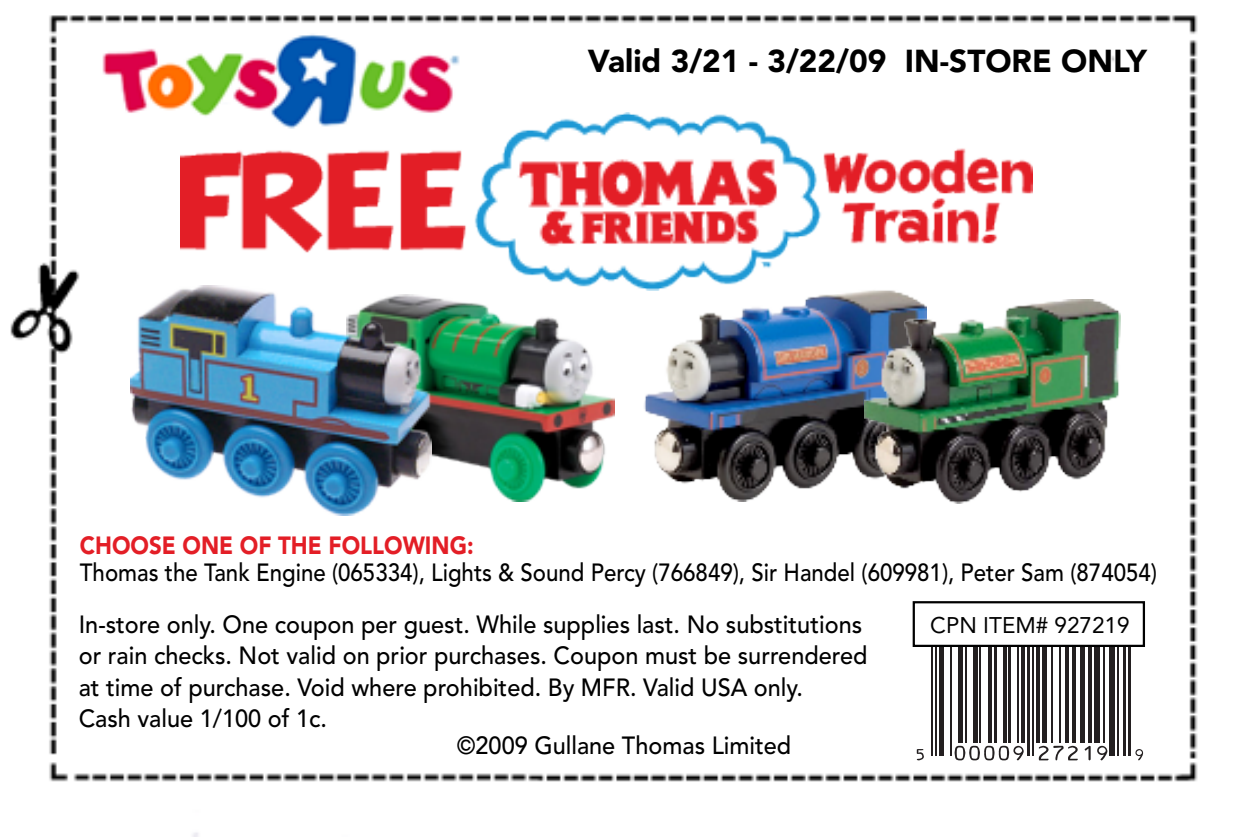
<style>
.page{position:relative;width:1251px;height:837px;background:#fff}
.page>*{position:absolute;margin:0;border:0;box-sizing:border-box;transform-origin:0 0}
.t1{font:900 31.5px "Avenir";color:#000}
.t2{font:500 24.75px/31.5px "Avenir";color:#000;scale:.95 1}
.t3{font:500 24.75px "Avenir";color:#000;scale:.9 1}
.t4{font:900 24.75px "Avenir";color:#e31e26;scale:.9 1}
.t5{font:22.5px "Avenir";color:#000}
</style>
<div class="page">
<img style="left:10px;top:15px;width:1188px;height:822px">
<img style="left:65px;top:25px;width:1116px;height:745px">
<img style="left:644px;top:290px;width:283px;height:212px">
<img style="left:864px;top:299px;width:256px;height:205px">
<img style="left:432px;top:295px;width:182px;height:207px">
<img style="left:130px;top:286px;width:302px;height:229px">
<img style="left:92px;top:20px;width:385px;height:124px">
<div style="left:912px;top:596px;width:239px;height:171px;background:#fff"></div>
<hr style="left:931px;top:604px;width:2px;height:152px;background:#231f20">
<hr style="left:936px;top:604px;width:1px;height:152px;background:#231f20">
<div style="left:939px;top:604px;width:5px;height:152px;background:#231f20"></div>
<hr style="left:950px;top:604px;width:2px;height:152px;background:#231f20">
<div style="left:958px;top:604px;width:5px;height:139px;background:#231f20"></div>
<hr style="left:965px;top:604px;width:1px;height:139px;background:#231f20">
<hr style="left:973px;top:604px;width:4px;height:139px;background:#231f20">
<hr style="left:979px;top:604px;width:2px;height:139px;background:#231f20">
<hr style="left:988px;top:604px;width:4px;height:139px;background:#231f20">
<hr style="left:994px;top:604px;width:2px;height:139px;background:#231f20">
<hr style="left:1003px;top:604px;width:3px;height:139px;background:#231f20">
<hr style="left:1009px;top:604px;width:2px;height:139px;background:#231f20">
<hr style="left:1017px;top:604px;width:2px;height:139px;background:#231f20">
<hr style="left:1022px;top:604px;width:3px;height:139px;background:#231f20">
<hr style="left:1027px;top:604px;width:3px;height:152px;background:#231f20">
<hr style="left:1032px;top:604px;width:1px;height:152px;background:#231f20">
<hr style="left:1036px;top:604px;width:4px;height:139px;background:#231f20">
<hr style="left:1042px;top:604px;width:4px;height:139px;background:#231f20">
<hr style="left:1051px;top:604px;width:1px;height:139px;background:#231f20">
<hr style="left:1059px;top:604px;width:1px;height:139px;background:#231f20">
<hr style="left:1065px;top:604px;width:4px;height:139px;background:#231f20">
<hr style="left:1072px;top:604px;width:4px;height:139px;background:#231f20">
<hr style="left:1080px;top:604px;width:4px;height:139px;background:#231f20">
<hr style="left:1089px;top:604px;width:3px;height:139px;background:#231f20">
<div style="left:1094px;top:604px;width:6px;height:139px;background:#231f20"></div>
<hr style="left:1103px;top:604px;width:2px;height:139px;background:#231f20">
<div style="left:1109px;top:604px;width:6px;height:152px;background:#231f20"></div>
<hr style="left:1118px;top:604px;width:1px;height:152px;background:#231f20">
<hr style="left:1124px;top:604px;width:2px;height:152px;background:#231f20">
<hr style="left:1128px;top:604px;width:2px;height:152px;background:#231f20">
<svg style="left:917px;top:749px;width:7px;height:11px"></svg>
<svg style="left:955px;top:746px;width:69px;height:14px"></svg>
<svg style="left:1039px;top:746px;width:39px;height:14px"></svg>
<svg style="left:1085px;top:746px;width:6px;height:14px"></svg>
<svg style="left:1097px;top:746px;width:10px;height:14px"></svg>
<svg style="left:1135px;top:749px;width:8px;height:11px"></svg>
<div style="left:913px;top:601px;width:232px;height:46px;background:#fff;border:2px solid #000"></div>
<img style="left:180px;top:112px;width:853px;height:178px">
<p class="t1" style="left:588px;top:42px;width:561px">Valid 3/21 - 3/22/09 IN-STORE ONLY</p>
<p class="t4" style="left:80px;top:530px;width:439px">CHOOSE ONE OF THE FOLLOWING:</p>
<p class="t3" style="left:80px;top:558px;width:1198px">Thomas the Tank Engine (065334), Lights &amp; Sound Percy (766849), Sir Handel (609981), Peter Sam (874054)</p>
<p class="t5" style="left:930px;top:612px;width:201px">CPN ITEM# 927219</p>
<p class="t2" style="left:79px;top:609px;width:832px">In-store only. One coupon per guest. While supplies last. No substitutions or rain checks. Not valid on prior purchases. Coupon must be surrendered at time of purchase. Void where prohibited. By MFR. Valid USA only.<br>Cash value 1/100 of 1c.</p>
<p class="t2" style="left:457px;top:730px;width:354px">©2009 Gullane Thomas Limited</p>
</div>
